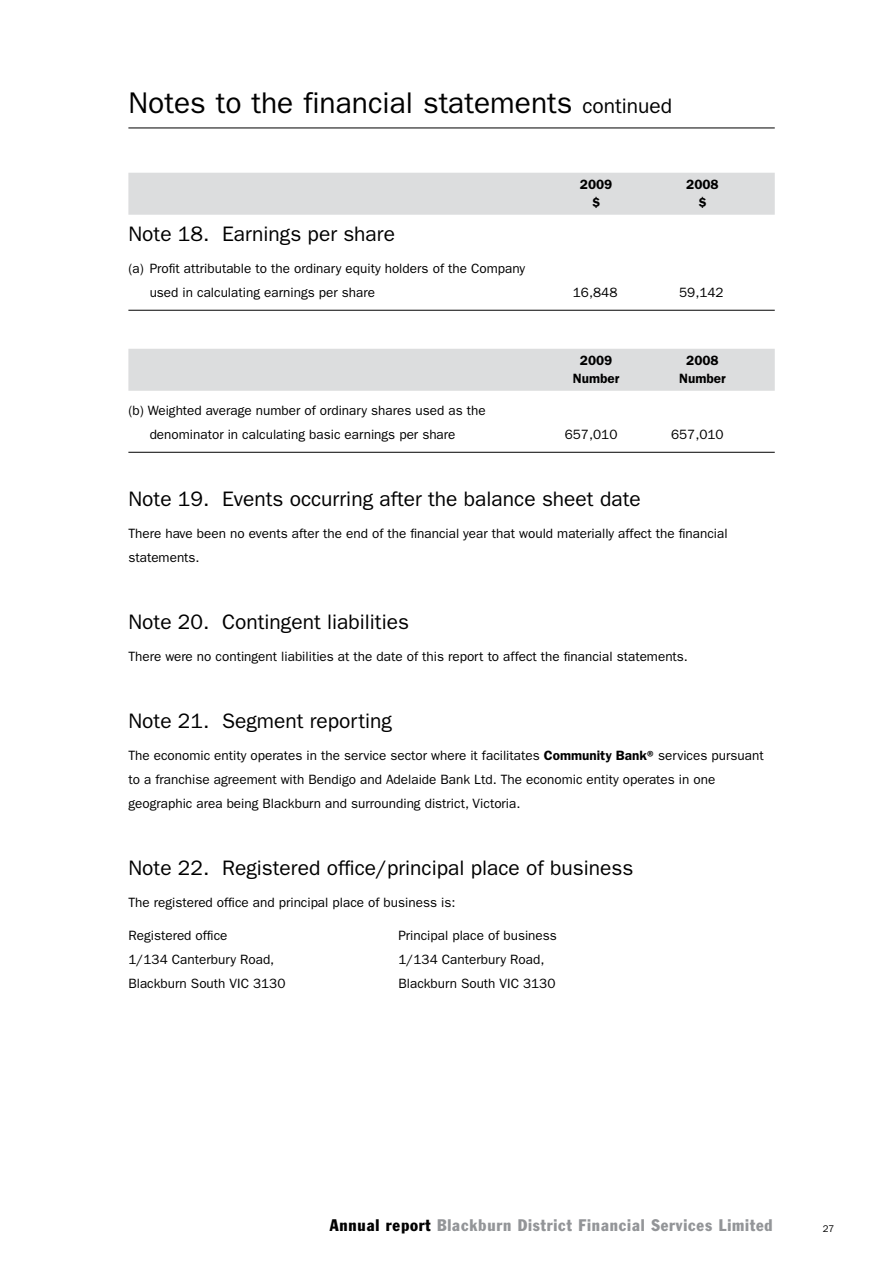
<style>
.page{position:relative;width:893px;height:1263px;background:#fff}
.page>*{position:absolute;margin:0;border:0;box-sizing:border-box;transform-origin:0 0}
.t1{font:30px "Franklin Gothic";color:#000}
.t2{font:21px "Franklin Gothic";color:#000}
.t3{font:condensed 16.5px "Franklin Gothic";letter-spacing:.05em;color:#939598}
.t4{font:13.5px/24px "Franklin Gothic";color:#000}
.t5{font:600 13.5px "Franklin Gothic";color:#000}
.t6{font:9.75px "Franklin Gothic";color:#000}
.s1{font-size:21px}
.s2{font-weight:600}
.s3{color:#000}
</style>
<div class="page">
<hr style="left:128px;top:128px;width:647px;height:1px;background:#000">
<div style="left:128px;top:173px;width:647px;height:42px;background:#dcddde"></div>
<hr style="left:128px;top:310px;width:647px;height:1px;background:#000">
<div style="left:128px;top:349px;width:647px;height:42px;background:#dcddde"></div>
<hr style="left:128px;top:452px;width:647px;height:1px;background:#000">
<h1 class="t1" style="left:128px;top:86px;width:545px">Notes to the financial statements <span class="s1">continued</span></h1>
<h2 class="t2" style="left:128px;top:222px;width:268px">Note 18. Earnings per share</h2>
<p class="t4" style="left:150px;top:257px;width:377px;text-indent:-21px">(a) Profit attributable to the ordinary equity holders of the Company used in calculating earnings per share</p>
<p class="t4" style="left:150px;top:399px;width:338px;text-indent:-21px">(b) Weighted average number of ordinary shares used as the denominator in calculating basic earnings per share</p>
<p class="t5" style="left:580px;top:176px;width:34px">2009</p>
<p class="t5" style="left:686px;top:176px;width:34px">2008</p>
<p class="t5" style="left:592px;top:194px;width:10px">$</p>
<p class="t5" style="left:698px;top:194px;width:10px">$</p>
<p class="t4" style="left:573px;top:281px;width:46px">16,848</p>
<p class="t4" style="left:679px;top:281px;width:46px">59,142</p>
<p class="t5" style="left:580px;top:352px;width:34px">2009</p>
<p class="t5" style="left:686px;top:352px;width:34px">2008</p>
<p class="t5" style="left:573px;top:370px;width:48px">Number</p>
<p class="t5" style="left:679px;top:370px;width:48px">Number</p>
<p class="t4" style="left:565px;top:423px;width:54px">657,010</p>
<p class="t4" style="left:671px;top:423px;width:54px">657,010</p>
<h2 class="t2" style="left:128px;top:487px;width:514px">Note 19. Events occurring after the balance sheet date</h2>
<p class="t4" style="left:128px;top:522px;width:601px">There have been no events after the end of the financial year that would materially affect the financial statements.</p>
<h2 class="t2" style="left:128px;top:610px;width:282px">Note 20. Contingent liabilities</h2>
<p class="t4" style="left:128px;top:645px;width:561px">There were no contingent liabilities at the date of this report to affect the financial statements.</p>
<h2 class="t2" style="left:128px;top:709px;width:265px">Note 21. Segment reporting</h2>
<p class="t4" style="left:128px;top:744px;width:637px">The economic entity operates in the service sector where it facilitates <span class="s2">Community Bank®</span> services pursuant to a franchise agreement with Bendigo and Adelaide Bank Ltd. The economic entity operates in one geographic area being Blackburn and surrounding district, Victoria.</p>
<h2 class="t2" style="left:128px;top:856px;width:506px">Note 22. Registered office/principal place of business</h2>
<p class="t4" style="left:128px;top:891px;width:328px">The registered office and principal place of business is:</p>
<p class="t4" style="left:128px;top:923px;width:101px">Registered office</p>
<p class="t4" style="left:398px;top:923px;width:160px">Principal place of business</p>
<p class="t4" style="left:128px;top:947px;width:147px">1/134 Canterbury Road,</p>
<p class="t4" style="left:398px;top:947px;width:147px">1/134 Canterbury Road,</p>
<p class="t4" style="left:128px;top:971px;width:159px">Blackburn South VIC 3130</p>
<p class="t4" style="left:398px;top:971px;width:159px">Blackburn South VIC 3130</p>
<p class="t3" style="left:330px;top:1214px;width:444px"><span class="s3">Annual report</span> Blackburn District Financial Services Limited</p>
<p class="t6" style="left:823px;top:1223px;width:13px">27</p>
</div>
